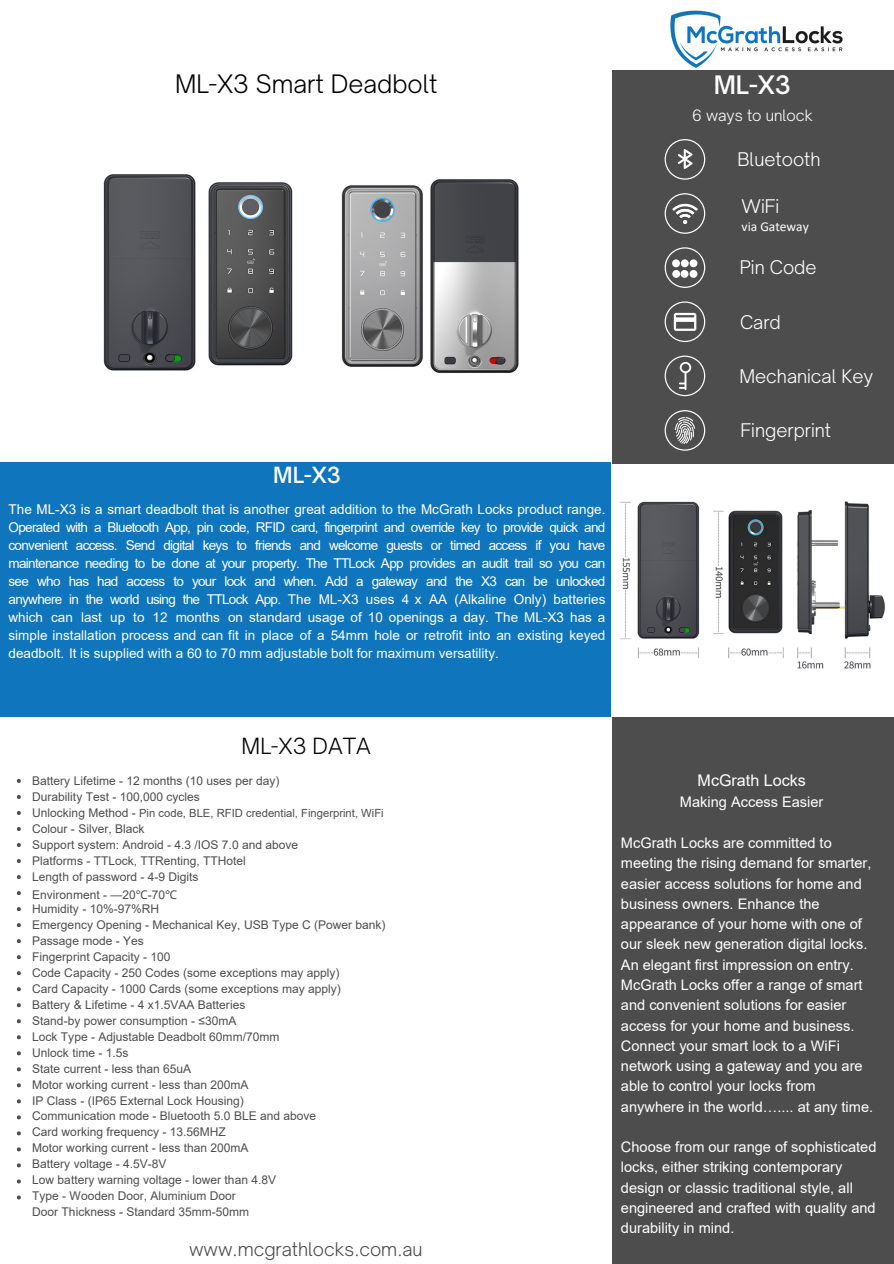
<style>
.page{position:relative;width:894px;height:1264px;background:#fff}
.page>*{position:absolute;margin:0;border:0;box-sizing:border-box;transform-origin:0 0}
.t1{font:300 24.3px "Open Sauce One";color:#000}
.t2{font:500 24.3px "Open Sauce One";color:#fff}
.t3{font:300 21.3px "Open Sauce One";color:#000}
.t4{font:500 21.3px "Open Sauce One";color:#fff}
.t5{font:300 18px "Open Sauce One";color:#fff}
.t6{font:300 18px "Open Sauce One";color:#4d4d4d}
.t7{font:16.05px "Arial";color:#fff}
.t8{font:300 15px "Open Sauce One";color:#fff}
.t9{font:14.55px/20.2px "Arial";color:#fff}
.t10{font:13.5px/18px "Arial";color:#fff;text-align:justify}
.t11{font:13.5px "Calibri";color:#fff}
.t12{font:12px/15.9px "Arial";color:#4d4d4d}
.t13{font:11.25px "Arial";color:#4d4d4d}
.s1{font-size:12px}
.s2{font-family:"Noto Sans"}
</style>
<div class="page">
<img style="left:670px;top:10px;width:173px;height:58px">
<div style="left:0;top:462px;width:611px;height:255px;background:#0f75bc"></div>
<div style="left:611px;top:70px;width:282px;height:393px;background:#4d4d4d"></div>
<div style="left:612px;top:717px;width:281px;height:546px;background:#4d4d4d"></div>
<svg style="left:664px;top:247px;width:41px;height:41px"></svg>
<svg style="left:664px;top:355px;width:41px;height:41px"></svg>
<svg style="left:664px;top:301px;width:41px;height:41px"></svg>
<svg style="left:664px;top:139px;width:41px;height:41px"></svg>
<svg style="left:664px;top:193px;width:41px;height:41px"></svg>
<div style="left:672px;top:259px;width:7px;height:8px;background:#fff;border-radius:50%"></div>
<div style="left:680px;top:259px;width:8px;height:8px;background:#fff;border-radius:50%"></div>
<div style="left:689px;top:259px;width:8px;height:8px;background:#fff;border-radius:50%"></div>
<div style="left:680px;top:270px;width:8px;height:8px;background:#fff;border-radius:50%"></div>
<div style="left:672px;top:270px;width:8px;height:8px;background:#fff;border-radius:50%"></div>
<div style="left:689px;top:270px;width:8px;height:8px;background:#fff;border-radius:50%"></div>
<svg style="left:664px;top:410px;width:41px;height:40px"></svg>
<img style="left:103px;top:174px;width:190px;height:197px">
<img style="left:341px;top:179px;width:178px;height:194px">
<img style="left:620px;top:501px;width:265px;height:168px">
<svg style="left:17px;top:779px;width:4px;height:4px"></svg>
<svg style="left:17px;top:795px;width:4px;height:4px"></svg>
<svg style="left:17px;top:811px;width:4px;height:4px"></svg>
<svg style="left:17px;top:827px;width:4px;height:4px"></svg>
<svg style="left:17px;top:843px;width:4px;height:4px"></svg>
<svg style="left:17px;top:859px;width:4px;height:4px"></svg>
<svg style="left:17px;top:875px;width:4px;height:4px"></svg>
<svg style="left:17px;top:891px;width:4px;height:4px"></svg>
<svg style="left:17px;top:907px;width:4px;height:4px"></svg>
<svg style="left:17px;top:923px;width:4px;height:4px"></svg>
<svg style="left:17px;top:939px;width:4px;height:4px"></svg>
<svg style="left:17px;top:955px;width:4px;height:4px"></svg>
<svg style="left:17px;top:971px;width:4px;height:4px"></svg>
<svg style="left:17px;top:987px;width:4px;height:4px"></svg>
<svg style="left:17px;top:1003px;width:4px;height:4px"></svg>
<svg style="left:17px;top:1019px;width:4px;height:4px"></svg>
<svg style="left:17px;top:1035px;width:4px;height:4px"></svg>
<svg style="left:17px;top:1051px;width:4px;height:4px"></svg>
<svg style="left:17px;top:1067px;width:4px;height:4px"></svg>
<svg style="left:17px;top:1083px;width:4px;height:4px"></svg>
<svg style="left:17px;top:1099px;width:4px;height:4px"></svg>
<svg style="left:17px;top:1115px;width:4px;height:4px"></svg>
<svg style="left:17px;top:1131px;width:4px;height:4px"></svg>
<svg style="left:17px;top:1147px;width:4px;height:4px"></svg>
<svg style="left:17px;top:1163px;width:4px;height:4px"></svg>
<svg style="left:17px;top:1179px;width:4px;height:4px"></svg>
<svg style="left:17px;top:1195px;width:4px;height:4px"></svg>
<h1 class="t1" style="left:175px;top:69px;width:264px">ML-X3 Smart Deadbolt</h1>
<h2 class="t4" style="left:273px;top:461px;width:69px">ML-X3</h2>
<p class="t10" style="left:9px;top:500px;width:598px">The ML-X3 is a smart deadbolt that is another great addition to the McGrath Locks product range.<br>Operated with a Bluetooth App, pin code, RFID card, fingerprint and override key to provide quick and convenient access. Send digital keys to friends and welcome guests or timed access if you have maintenance needing to be done at your property. The TTLock App provides an audit trail so you can see who has had access to your lock and when. Add a gateway and the X3 can be unlocked anywhere in the world using the TTLock App. The ML-X3 uses 4 x AA (Alkaline Only) batteries which can last up to 12 months on standard usage of 10 openings a day. The ML-X3 has a simple installation process and can fit in place of a 54mm hole or retrofit into an existing keyed deadbolt. It is supplied with a 60 to 70 mm adjustable bolt for maximum versatility.</p>
<h1 class="t2" style="left:713px;top:70px;width:79px">ML-X3</h1>
<p class="t8" style="left:692px;top:106px;width:122px">6 ways to unlock</p>
<h3 class="t5" style="left:737px;top:148px;width:85px">Bluetooth</h3>
<h3 class="t5" style="left:741px;top:195px;width:39px">WiFi</h3>
<p class="t11" style="left:741px;top:217px;width:69px">via Gateway</p>
<h3 class="t5" style="left:739px;top:256px;width:78px">Pin Code</h3>
<h3 class="t5" style="left:739px;top:310px;width:42px">Card</h3>
<h3 class="t5" style="left:739px;top:364px;width:135px">Mechanical Key</h3>
<h3 class="t5" style="left:740px;top:419px;width:92px">Fingerprint</h3>
<h2 class="t3" style="left:241px;top:733px;width:131px">ML-X3 DATA</h2>
<p class="t12" style="left:32px;top:773px;width:248px">Battery Lifetime - 12 months (10 uses per day)<br>Durability Test - 100,000 cycles</p>
<p class="t13" style="left:32px;top:805px;width:353px"><span class="s1">Unlocking Method -</span> Pin code, BLE, RFID credential, Fingerprint, WiFi</p>
<p class="t12" style="left:32px;top:821px;width:267px">Colour - Silver, Black<br>Support system: Android - 4.3 /IOS 7.0 and above Platforms - TTLock, TTRenting, TTHotel<br>Length of password - 4-9 Digits</p>
<p class="t12" style="left:32px;top:887px;width:146px;line-height:14.1px">Environment - —20<span class="s2">℃</span>-70<span class="s2">℃<br></span>Humidity - 10%-97%RH</p>
<p class="t12" style="left:32px;top:917px;width:355px">Emergency Opening - Mechanical Key, USB Type C (Power bank)<br>Passage mode - Yes<br>Fingerprint Capacity - 100<br>Code Capacity - 250 Codes (some exceptions may apply)<br>Card Capacity - 1000 Cards (some exceptions may apply)<br>Battery &amp; Lifetime - 4 x1.5VAA Batteries<br>Stand-by power consumption - ≤30mA<br>Lock Type - Adjustable Deadbolt 60mm/70mm<br>Unlock time - 1.5s<br>State current - less than 65uA<br>Motor working current - less than 200mA<br>IP Class - (IP65 External Lock Housing)<br>Communication mode - Bluetooth 5.0 BLE and above<br>Card working frequency - 13.56MHZ<br>Motor working current - less than 200mA<br>Battery voltage - 4.5V-8V<br>Low battery warning voltage - lower than 4.8V<br>Type - Wooden Door, Aluminium Door<br>Door Thickness - Standard 35mm-50mm</p>
<h3 class="t6" style="left:189px;top:1237px;width:235px">www.mcgrathlocks.com.au</h3>
<h3 class="t7" style="left:697px;top:769px;width:110px">McGrath Locks</h3>
<p class="t9" style="left:679px;top:791px;width:145px">Making Access Easier</p>
<p class="t9" style="left:620px;top:832px;width:254px">McGrath Locks are committed to meeting the rising demand for smarter, easier access solutions for home and business owners. Enhance the appearance of your home with one of our sleek new generation digital locks.<br>An elegant first impression on entry.<br>McGrath Locks offer a range of smart and convenient solutions for easier access for your home and business.<br>Connect your smart lock to a WiFi network using a gateway and you are able to control your locks from anywhere in the world….... at any time.</p>
<p class="t9" style="left:620px;top:1136px;width:257px">Choose from our range of sophisticated locks, either striking contemporary design or classic traditional style, all engineered and crafted with quality and durability in mind.</p>
</div>
